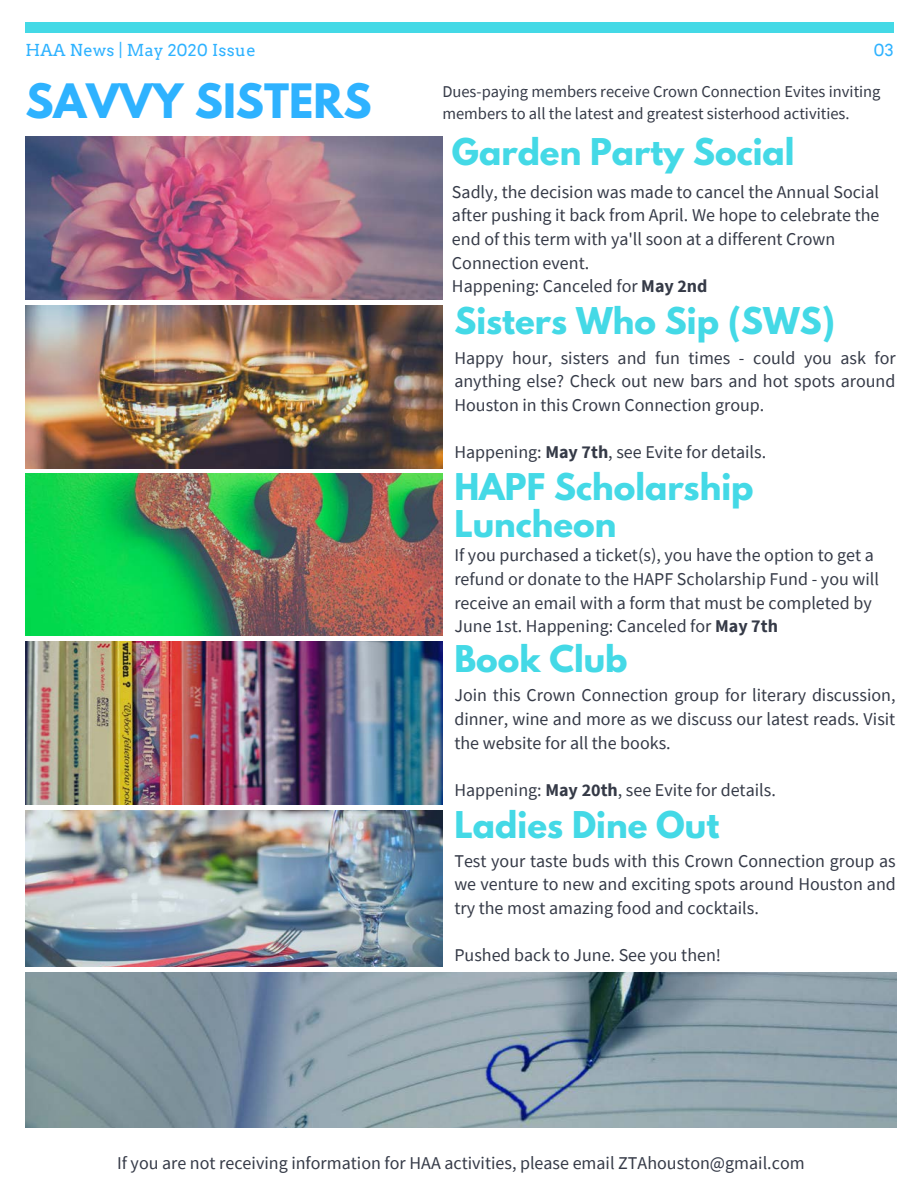
<style>
.page{position:relative;width:918px;height:1188px;background:#fff}
.page>*{position:absolute;margin:0;border:0;box-sizing:border-box;transform-origin:0 0}
.t1{font:700 42px "League Spartan";color:#2eb2ff}
.t2{font:700 32.7px/37.2px "League Spartan";color:#44d9e6}
.t3{font:18px/23.7px "Source Sans Pro";color:#353a47;text-align:justify}
.t4{font:16.5px/22.5px "Source Sans Pro";color:#353a47}
.t5{font:16.5px "Arvo";letter-spacing:.02em;color:#2eb2ff}
.s1{font-weight:700}
</style>
<div class="page">
<img style="left:25px;top:641px;width:418px;height:164px">
<img style="left:25px;top:305px;width:418px;height:163px">
<img style="left:25px;top:474px;width:418px;height:162px">
<img style="left:25px;top:136px;width:418px;height:163px">
<img style="left:25px;top:972px;width:871px;height:155px">
<img style="left:25px;top:811px;width:418px;height:155px">
<div style="left:25px;top:23px;width:869px;height:10px;background:#44d9e6"></div>
<p class="t5" style="left:25px;top:40px;width:232px">HAA News | May 2020 Issue</p>
<p class="t5" style="left:874px;top:40px;width:21px">03</p>
<h1 class="t1" style="left:25px;top:80px;width:348px">SAVVY SISTERS</h1>
<p class="t4" style="left:442px;top:79px;width:440px">Dues-paying members receive Crown Connection Evites inviting members to all the latest and greatest sisterhood activities.</p>
<h2 class="t2" style="left:452px;top:137px;width:344px">Garden Party Social</h2>
<p class="t3" style="left:452px;top:179px;width:429px;text-align:left">Sadly, the decision was made to cancel the Annual Social after pushing it back from April. We hope to celebrate the end of this term with ya'll soon at a different Crown Connection event.<br>Happening: Canceled for <span class="s1">May 2nd</span></p>
<h2 class="t2" style="left:454px;top:307px;width:382px">Sisters Who Sip (SWS)</h2>
<p class="t3" style="left:454px;top:346px;width:443px">Happy hour, sisters and fun times - could you ask for anything else? Check out new bars and hot spots around Houston in this Crown Connection group.</p>
<p class="t3" style="left:454px;top:440px;width:313px">Happening: <span class="s1">May 7th</span>, see Evite for details.</p>
<h2 class="t2" style="left:454px;top:473px;width:301px">HAPF Scholarship<br>Luncheon</h2>
<p class="t3" style="left:454px;top:543px;width:426px;text-align:left">If you purchased a ticket(s), you have the option to get a refund or donate to the HAPF Scholarship Fund - you will receive an email with a form that must be completed by June 1st. Happening: Canceled for <span class="s1">May 7th</span></p>
<h2 class="t2" style="left:454px;top:644px;width:175px">Book Club</h2>
<p class="t3" style="left:454px;top:683px;width:443px">Join this Crown Connection group for literary discussion, dinner, wine and more as we discuss our latest reads. Visit the website for all the books.</p>
<p class="t3" style="left:454px;top:778px;width:323px">Happening: <span class="s1">May 20th</span>, see Evite for details.</p>
<h2 class="t2" style="left:454px;top:811px;width:266px">Ladies Dine Out</h2>
<p class="t3" style="left:454px;top:848px;width:443px">Test your taste buds with this Crown Connection group as we venture to new and exciting spots around Houston and try the most amazing food and cocktails.</p>
<p class="t3" style="left:454px;top:943px;width:268px">Pushed back to June. See you then!</p>
<p class="t3" style="left:117px;top:1150px;width:689px">If you are not receiving information for HAA activities, please email ZTAhouston@gmail.com</p>
</div>
